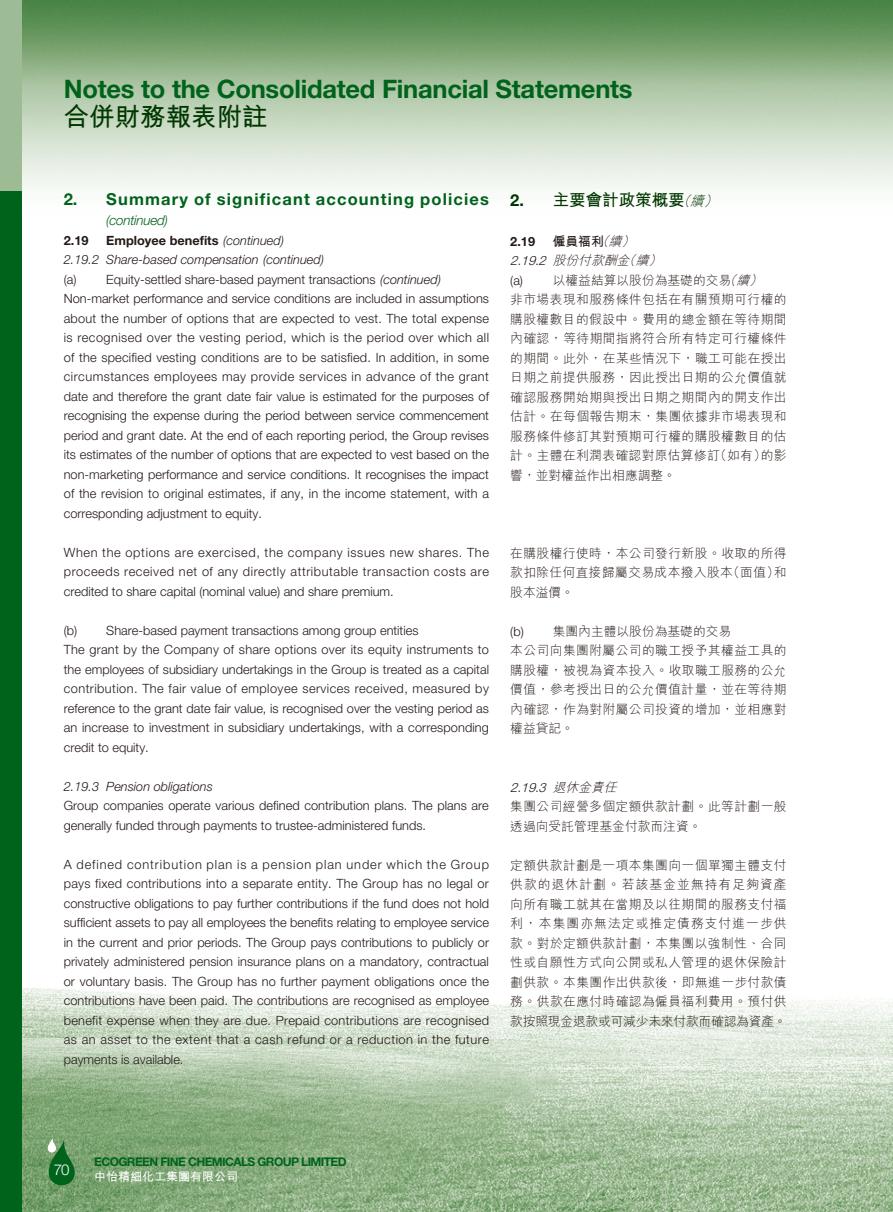
<style>
.page{position:relative;width:893px;height:1212px;background:#fff}
.page>*{position:absolute;margin:0;border:0;box-sizing:border-box;transform-origin:0 0}
.t1{font:700 25.5px "Helvetica Neue LT Std";letter-spacing:-.01em;color:#00631c}
.t2{font:25.5px "M Hei HK Bold E Ten B5 H";color:#003700}
.t3{font:700 16.5px "Helvetica Neue LT Std";letter-spacing:.07em;color:#00631c}
.t4{font:16.5px "M Hei HK Bold E Ten B5 H";color:#003700}
.t5{font:300 15px "Helvetica Neue LT Std";color:#fff}
.t6{font:italic 300 13.5px "Helvetica Neue LT Std";letter-spacing:-.02em;color:#00631c}
.t7{font:300 12.75px/19.5px "Helvetica Neue LT Std";color:#231916}
.t8{font:12.75px/19.5px "M Hei HK Light E Ten B5 H";letter-spacing:.03em;color:#231916}
.t9{font:italic 300 12.75px "Helvetica Neue LT Std";color:#231916}
.t10{font:italic 300 12.75px "Helvetica Neue LT Std";color:#231916}
.t11{font:700 12.75px "Helvetica Neue LT Std";color:#231916}
.t12{font:12.75px "M Hei HK Bold E Ten B5 H";color:#231916}
.t13{font:700 12px "Helvetica Neue LT Std";letter-spacing:-.05em;color:#00631c}
.t14{font:12px "M Hei HK Bold E Ten B5 H";color:#fff}
.s1{font-weight:700}
.s2{font-style:italic}
.s3{font-family:"Helvetica Neue LT Std";font-weight:700}
.s4{font-family:"M Hei HK Light E Ten B5 H";font-style:italic;font-size:13.5px}
.s5{font-family:"M Hei HK Light E Ten B5 H";font-style:italic}
.s6{font-family:"Helvetica Neue LT Std";font-weight:300;font-style:italic}
.s7{font-family:"Helvetica Neue LT Std";font-weight:300}
.s8{font-family:"M Hei HK Light E Ten B5 H";font-weight:400}
</style>
<div class="page">
<img style="left:21px;top:0;width:871px;height:703px">
<img style="left:21px;top:703px;width:871px;height:509px">
<svg style="left:48px;top:1137px;width:27px;height:48px"></svg>
<div style="left:0;top:0;width:21px;height:914px;background:#9dbb94"></div>
<div style="left:0;top:191px;width:21px;height:1021px;background:#00631c"></div>
<img style="left:892px;top:0;width:1px;height:1212px">
<img style="left:892px;top:703px;width:1px;height:509px">
<h1 class="t1" style="left:64px;top:80px;width:570px">Notes to the Consolidated Financial Statements</h1>
<h1 class="t2" style="left:64px;top:107px;width:205px">合併財務報表附註</h1>
<p class="t3" style="left:64px;top:193px;width:427px">2. Summary of significant accounting policies</p>
<p class="t6" style="left:106px;top:215px;width:63px">(continued)</p>
<p class="t11" style="left:64px;top:236px;width:26px">2.19</p>
<p class="t7" style="left:64px;top:232px;width:427px;text-indent:43px"><span class="s1">Employee benefits</span> <span class="s2">(continued)<br>2.19.2 Share-based compensation (continued)<br></span>(a) Equity-settled share-based payment transactions <span class="s2">(continued)<br></span>Non-market performance and service conditions are included in assumptions about the number of options that are expected to vest. The total expense is recognised over the vesting period, which is the period over which all of the specified vesting conditions are to be satisfied. In addition, in some circumstances employees may provide services in advance of the grant date and therefore the grant date fair value is estimated for the purposes of recognising the expense during the period between service commencement period and grant date. At the end of each reporting period, the Group revises its estimates of the number of options that are expected to vest based on the non-marketing performance and service conditions. It recognises the impact of the revision to original estimates, if any, in the income statement, with a corresponding adjustment to equity.</p>
<p class="t7" style="left:64px;top:544px;width:427px;text-align:justify">When the options are exercised, the company issues new shares. The proceeds received net of any directly attributable transaction costs are credited to share capital (nominal value) and share premium.</p>
<p class="t7" style="left:64px;top:622px;width:427px">(b) Share-based payment transactions among group entities<br>The grant by the Company of share options over its equity instruments to the employees of subsidiary undertakings in the Group is treated as a capital contribution. The fair value of employee services received, measured by reference to the grant date fair value, is recognised over the vesting period as an increase to investment in subsidiary undertakings, with a corresponding credit to equity.</p>
<p class="t9" style="left:64px;top:782px;width:151px">2.19.3 Pension obligations</p>
<p class="t7" style="left:64px;top:797px;width:427px">Group companies operate various defined contribution plans. The plans are generally funded through payments to trustee-administered funds.</p>
<p class="t7" style="left:64px;top:856px;width:427px;text-align:justify">A defined contribution plan is a pension plan under which the Group pays fixed contributions into a separate entity. The Group has no legal or constructive obligations to pay further contributions if the fund does not hold sufficient assets to pay all employees the benefits relating to employee service in the current and prior periods. The Group pays contributions to publicly or privately administered pension insurance plans on a mandatory, contractual or voluntary basis. The Group has no further payment obligations once the contributions have been paid. The contributions are recognised as employee benefit expense when they are due. Prepaid contributions are recognised as an asset to the extent that a cash refund or a reduction in the future payments is available.</p>
<p class="t4" style="left:510px;top:194px;width:212px"><span class="s3">2.</span> 主要會計政策概要<span class="s4">（續）</span></p>
<p class="t11" style="left:510px;top:236px;width:26px">2.19</p>
<p class="t12" style="left:553px;top:236px;width:87px">僱員福利<span class="s5">（續）</span></p>
<p class="t8" style="left:510px;top:252px;width:278px"><span class="s6">2.19.2</span> <span class="s2">股份付款酬金（續）<br></span><span class="s7">(a)</span> 以權益結算以股份為基礎的交易<span class="s2">（續）<br></span>非市場表現和服務條件包括在有關預期可行權的購股權數目的假設中。費用的總金額在等待期間內確認，等待期間指將符合所有特定可行權條件的期間。此外，在某些情況下，職工可能在授出日期之前提供服務，因此授出日期的公允價值就確認服務開始期與授出日期之期間內的開支作出估計。在每個報告期末，集團依據非市場表現和服務條件修訂其對預期可行權的購股權數目的估計。主體在利潤表確認對原估算修訂（如有）的影響，並對權益作出相應調整。</p>
<p class="t8" style="left:510px;top:545px;width:278px;text-align:justify">在購股權行使時，本公司發行新股。收取的所得款扣除任何直接歸屬交易成本撥入股本（面值）和股本溢價。</p>
<p class="t8" style="left:510px;top:623px;width:278px"><span class="s7">(b)</span> 集團內主體以股份為基礎的交易<br>本公司向集團附屬公司的職工授予其權益工具的購股權，被視為資本投入。收取職工服務的公允價值，參考授出日的公允價值計量，並在等待期內確認，作為對附屬公司投資的增加，並相應對權益貸記。</p>
<p class="t10" style="left:510px;top:782px;width:111px">2.19.3 <span class="s8">退休金責任</span></p>
<p class="t8" style="left:510px;top:798px;width:278px">集團公司經營多個定額供款計劃。此等計劃一般透過向受託管理基金付款而注資。</p>
<p class="t8" style="left:510px;top:857px;width:278px;text-align:justify">定額供款計劃是一項本集團向一個單獨主體支付供款的退休計劃。若該基金並無持有足夠資產向所有職工就其在當期及以往期間的服務支付福利，本集團亦無法定或推定債務支付進一步供款。對於定額供款計劃，本集團以強制性、合同性或自願性方式向公開或私人管理的退休保險計劃供款。本集團作出供款後，即無進一步付款債務。供款在應付時確認為僱員福利費用。預付供款按照現金退款或可減少未來付款而確認為資產。</p>
<p class="t5" style="left:54px;top:1164px;width:17px">70</p>
<p class="t13" style="left:94px;top:1157px;width:254px">ECOGREEN FINE CHEMICALS GROUP LIMITED</p>
<p class="t14" style="left:94px;top:1171px;width:145px">中怡精細化工集團有限公司</p>
</div>
